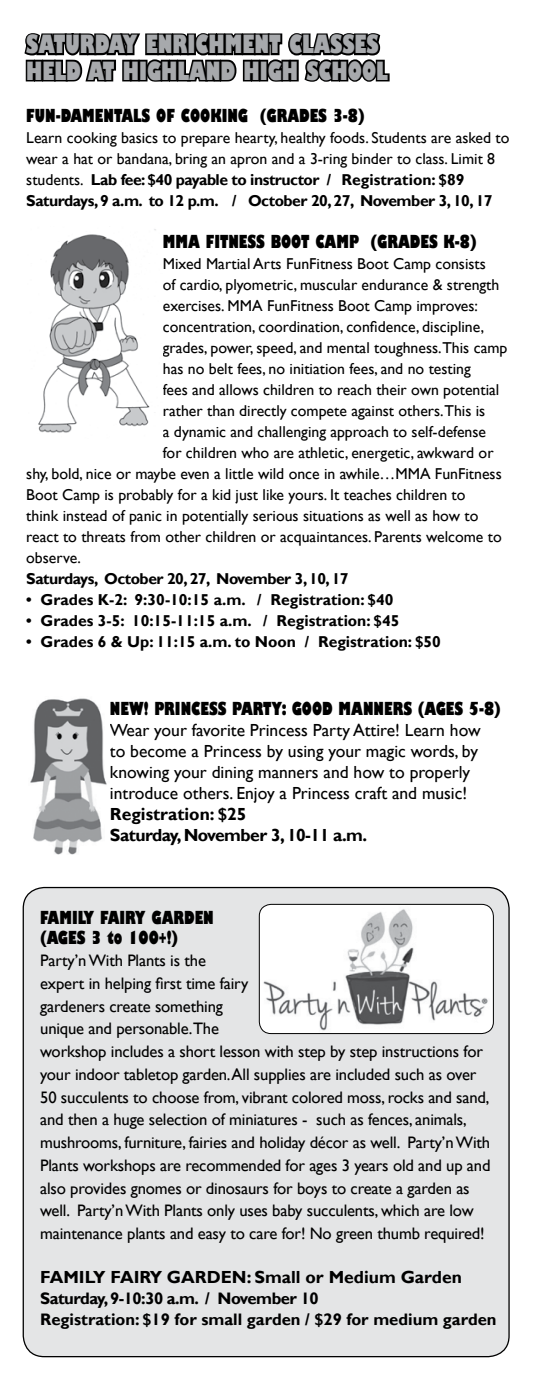
<style>
.page{position:relative;width:536px;height:1386px;background:#fff}
.page>*{position:absolute;margin:0;border:0;box-sizing:border-box;transform-origin:0 0}
.t1{font:800 condensed 24.5px/26.2px "Gill Sans";color:#a7a9ac}
.t2{font:17.5px/21px "Gill Sans";color:#000}
.t3{font:800 condensed 17.5px/19.2px "Gill Sans";color:#000}
.t4{font:700 17.5px/21px "Gill Sans";letter-spacing:-.03em;color:#000}
.t5{font:700 17.5px "Gill Sans";color:#000}
.t6{font:16.62px/22.8px "Gill Sans";letter-spacing:-.01em;color:#000}
.t7{font:700 16.62px/21px "Gill Sans";color:#000}
.t8{font:15.75px/21px "Gill Sans";color:#000}
.t9{font:700 15.75px "Gill Sans";color:#000}
.t10{font:700 15.75px "Gill Sans";letter-spacing:-.03em;color:#000}
.s1{font-weight:700}
</style>
<div class="page">
<svg style="left:24px;top:33px;width:366px;height:49px"></svg>
<img style="left:38px;top:229px;width:118px;height:204px">
<img style="left:30px;top:698px;width:77px;height:157px">
<div style="left:23px;top:888px;width:486px;height:469px;background:#e4e5e6;border-radius:21px"></div>
<img style="left:259px;top:904px;width:234px;height:130px">
<div style="left:259px;top:904px;width:234px;height:130px;border:1px solid #000;border-radius:12px"></div>
<h1 class="t1" style="left:26px;top:33px;width:363px">SATURDAY ENRICHMENT CLASSES<br>HELD AT HIGHLAND HIGH SCHOOL</h1>
<p class="t3" style="left:26px;top:107px;width:340px">FUN-DAMENTALS OF COOKING (GRADES 3-8)</p>
<p class="t8" style="left:26px;top:127px;width:484px">Learn cooking basics to prepare hearty, healthy foods. Students are asked to wear a hat or bandana, bring an apron and a 3-ring binder to class. Limit 8 students. <span class="s1">Lab fee: $40 payable to instructor / Registration: $89<br>Saturdays, 9 a.m. to 12 p.m. / October 20, 27, November 3, 10, 17</span></p>
<p class="t3" style="left:163px;top:233px;width:315px">MMA FITNESS BOOT CAMP (GRADES K-8)</p>
<p class="t8" style="left:163px;top:253px;width:324px">Mixed Martial Arts FunFitness Boot Camp consists</p>
<p class="t8" style="left:163px;top:274px;width:338px">of cardio, plyometric, muscular endurance &amp; strength</p>
<p class="t8" style="left:163px;top:295px;width:316px">exercises. MMA FunFitness Boot Camp improves:</p>
<p class="t8" style="left:163px;top:316px;width:323px">concentration, coordination, confidence, discipline,</p>
<p class="t8" style="left:163px;top:337px;width:346px">grades, power, speed, and mental toughness.This camp</p>
<p class="t8" style="left:163px;top:358px;width:309px">has no belt fees, no initiation fees, and no testing</p>
<p class="t8" style="left:163px;top:379px;width:338px">fees and allows children to reach their own potential</p>
<p class="t8" style="left:163px;top:400px;width:324px">rather than directly compete against others.This is</p>
<p class="t8" style="left:163px;top:421px;width:324px">a dynamic and challenging approach to self-defense</p>
<p class="t8" style="left:163px;top:442px;width:332px">for children who are athletic, energetic, awkward or</p>
<p class="t8" style="left:26px;top:463px;width:477px">shy, bold, nice or maybe even a little wild once in awhile…MMA FunFitness</p>
<p class="t8" style="left:26px;top:484px;width:440px">Boot Camp is probably for a kid just like yours. It teaches children to</p>
<p class="t8" style="left:26px;top:505px;width:453px">think instead of panic in potentially serious situations as well as how to</p>
<p class="t8" style="left:26px;top:526px;width:477px">react to threats from other children or acquaintances. Parents welcome to</p>
<p class="t8" style="left:26px;top:547px;width:56px">observe.</p>
<p class="t10" style="left:26px;top:569px;width:324px">Saturdays, October 20, 27, November 3, 10, 17</p>
<p class="t9" style="left:26px;top:590px;width:368px">• Grades K-2: 9:30-10:15 a.m. / Registration: $40</p>
<p class="t9" style="left:26px;top:611px;width:374px">• Grades 3-5: 10:15-11:15 a.m. / Registration: $45</p>
<p class="t9" style="left:26px;top:632px;width:416px">• Grades 6 &amp; Up: 11:15 a.m. to Noon / Registration: $50</p>
<p class="t3" style="left:110px;top:700px;width:392px">NEW! PRINCESS PARTY: GOOD MANNERS (AGES 5-8)</p>
<p class="t2" style="left:110px;top:720px;width:372px">Wear your favorite Princess Party Attire! Learn how to become a Princess by using your magic words, by knowing your dining manners and how to properly introduce others. Enjoy a Princess craft and music!</p>
<p class="t4" style="left:110px;top:804px;width:259px">Registration: $25<br>Saturday, November 3, 10-11 a.m.</p>
<p class="t3" style="left:40px;top:909px;width:175px">FAMILY FAIRY GARDEN (AGES 3 to 100+!)</p>
<p class="t6" style="left:40px;top:950px;width:451px">Party’n With Plants is the<br>expert in helping first time fairy<br>gardeners create something<br>unique and personable.The<br>workshop includes a short lesson with step by step instructions for your indoor tabletop garden.All supplies are included such as over 50 succulents to choose from, vibrant colored moss, rocks and sand, and then a huge selection of miniatures - such as fences, animals, mushrooms, furniture, fairies and holiday décor as well. Party’n With Plants workshops are recommended for ages 3 years old and up and also provides gnomes or dinosaurs for boys to create a garden as well. Party’n With Plants only uses baby succulents, which are low maintenance plants and easy to care for! No green thumb required!</p>
<p class="t5" style="left:40px;top:1267px;width:423px">FAMILY FAIRY GARDEN: Small or Medium Garden</p>
<p class="t7" style="left:40px;top:1288px;width:458px">Saturday, 9-10:30 a.m. / November 10<br>Registration: $19 for small garden / $29 for medium garden</p>
</div>
